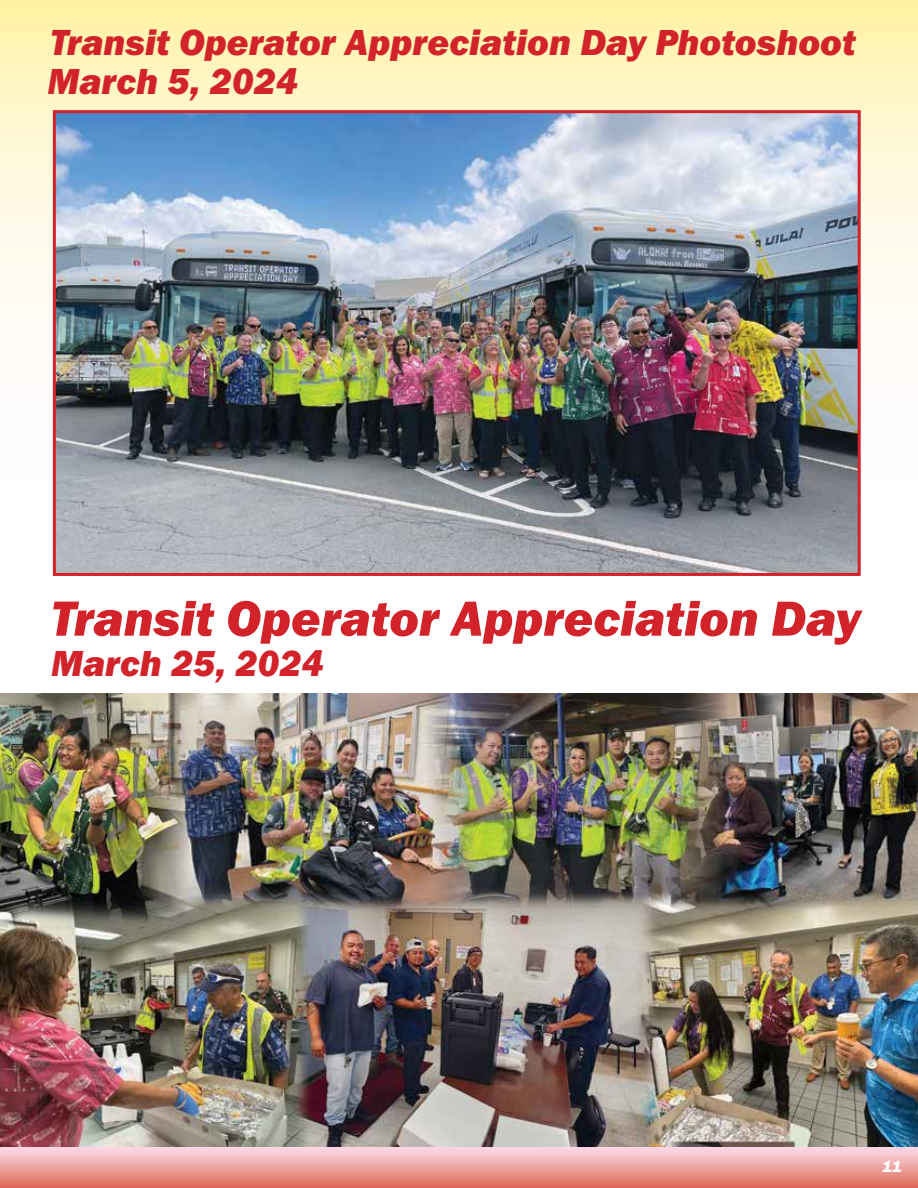
<style>
.page{position:relative;width:918px;height:1188px;background:#fff}
.page>*{position:absolute;margin:0;border:0;box-sizing:border-box;transform-origin:0 0}
.t1{font:51px "Franklin Gothic URW Hea Ita";color:#d2232a}
.t2{font:37.5px/38.8px "Franklin Gothic URW Hea Ita";color:#d2232a}
.t3{font:16.5px "Franklin Gothic URW Hea Ita";color:#fff}
</style>
<div class="page">
<svg style="left:0;top:0;width:1px;height:1146px"></svg>
<svg style="left:1px;top:0;width:917px;height:478px"></svg>
<img style="left:0;top:694px;width:918px;height:453px">
<img style="left:57px;top:114px;width:800px;height:458px">
<div style="left:53px;top:110px;width:808px;height:466px;border:3px solid #d2232a"></div>
<div style="left:0;top:1148px;width:918px;height:40px;background:linear-gradient(to bottom,#fadae7,#de6d5a)"></div>
<p class="t2" style="left:48px;top:22px;width:810px">Transit Operator Appreciation Day Photoshoot<br>March 5, 2024</p>
<h1 class="t1" style="left:50px;top:585px;width:812px">Transit Operator Appreciation Day</h1>
<p class="t2" style="left:51px;top:643px;width:274px">March 25, 2024</p>
<p class="t3" style="left:882px;top:1156px;width:21px">11</p>
</div>
